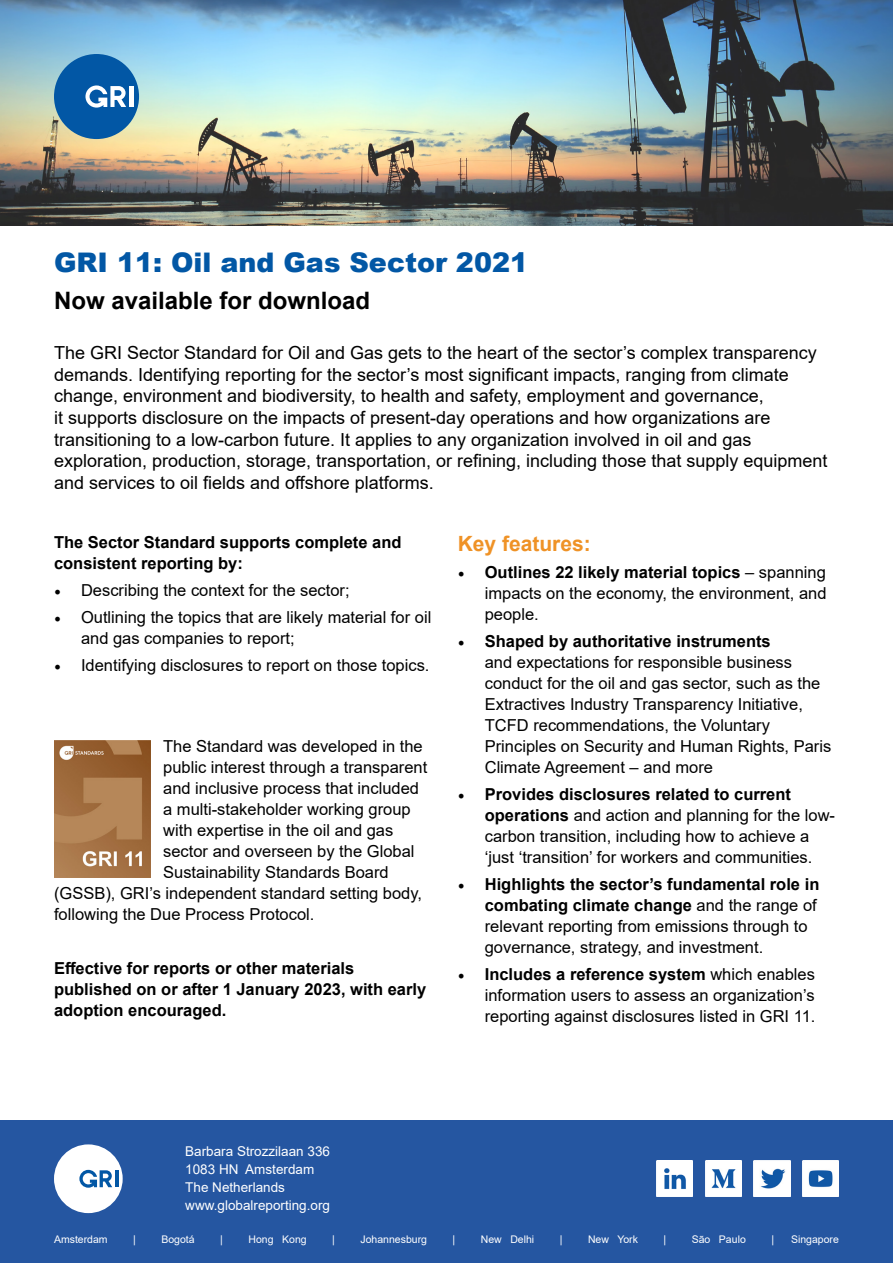
<style>
.page{position:relative;width:893px;height:1263px;background:#fff}
.page>*{position:absolute;margin:0;border:0;box-sizing:border-box;transform-origin:0 0}
.t1{font:900 27px "Arial";color:#0257a5}
.t2{font:700 24px "Arial";color:#000}
.t3{font:700 21px "Arial";color:#ef9226}
.t4{font:18px/21.6px "Arial";color:#000}
.t5{font:16.5px/21px "Arial";color:#000}
.t6{font:700 16.5px/21px "Arial";color:#000}
.t7{font:13.5px/18px "Arial";color:#fff}
.t8{font:10.5px "Arial";color:#fff}
.s1{font-family:"Minion Pro";font-size:18px}
.s2{font-weight:700}
</style>
<div class="page">
<div style="left:0;top:1120px;width:893px;height:143px;background:#2556a1"></div>
<div style="left:54px;top:1144px;width:69px;height:69px;background:#fff;border-radius:50%"></div>
<hr style="left:115px;top:1170px;width:3px;height:17px;background:#0257a5">
<svg style="left:79px;top:1170px;width:33px;height:18px"></svg>
<img style="left:656px;top:1161px;width:36px;height:36px">
<img style="left:705px;top:1161px;width:36px;height:36px">
<img style="left:754px;top:1161px;width:36px;height:36px">
<img style="left:803px;top:1161px;width:36px;height:36px">
<img style="left:0;top:0;width:893px;height:225px">
<div style="left:54px;top:54px;width:85px;height:85px;background:#0257a5;border-radius:50%"></div>
<hr style="left:129px;top:86px;width:4px;height:21px;background:#fff">
<svg style="left:85px;top:85px;width:41px;height:23px"></svg>
<img style="left:54px;top:740px;width:96px;height:137px">
<h1 class="t1" style="left:54px;top:242px;width:475px">GRI 11: Oil and Gas Sector 2021</h1>
<h2 class="t2" style="left:54px;top:284px;width:318px">Now available for download</h2>
<p class="t4" style="left:54px;top:342px;width:775px">The GRI Sector Standard for Oil and Gas gets to the heart of the sector’s complex transparency demands. Identifying reporting for the sector’s most significant impacts, ranging from climate change, environment and biodiversity, to health and safety, employment and governance,<br>it supports disclosure on the impacts of present-day operations and how organizations are transitioning to a low-carbon future. It applies to any organization involved in oil and gas exploration, production, storage, transportation, or refining, including those that supply equipment and services to oil fields and offshore platforms.</p>
<p class="t6" style="left:54px;top:532px;width:349px">The Sector Standard supports complete and consistent reporting by:</p>
<p class="t5" style="left:54px;top:579px;width:297px"><span class="s1">•</span> Describing the context for the sector;</p>
<p class="t5" style="left:81px;top:606px;width:352px;text-indent:-27px"><span class="s1">•</span> Outlining the topics that are likely material for oil and gas companies to report;</p>
<p class="t5" style="left:54px;top:654px;width:377px"><span class="s1">•</span> Identifying disclosures to report on those topics.</p>
<p class="t5" style="left:163px;top:735px;width:261px">The Standard was developed in the</p>
<p class="t5" style="left:163px;top:756px;width:266px">public interest through a transparent</p>
<p class="t5" style="left:163px;top:777px;width:257px">and inclusive process that included</p>
<p class="t5" style="left:163px;top:798px;width:249px">a multi-stakeholder working group</p>
<p class="t5" style="left:163px;top:819px;width:232px">with expertise in the oil and gas</p>
<p class="t5" style="left:163px;top:840px;width:253px">sector and overseen by the Global</p>
<p class="t5" style="left:163px;top:861px;width:227px">Sustainability Standards Board</p>
<p class="t5" style="left:54px;top:882px;width:370px">(GSSB), GRI’s independent standard setting body,</p>
<p class="t5" style="left:54px;top:903px;width:262px">following the Due Process Protocol.</p>
<p class="t6" style="left:54px;top:958px;width:374px">Effective for reports or other materials published on or after 1 January 2023, with early adoption encouraged.</p>
<p class="t3" style="left:458px;top:529px;width:135px">Key features:</p>
<p class="t5" style="left:485px;top:562px;width:343px;text-align:justify;text-indent:-27px"><span class="s1">•</span> <span class="s2">Outlines 22 likely material topics</span> – spanning impacts on the economy, the environment, and people.</p>
<p class="t5" style="left:485px;top:631px;width:348px;text-indent:-27px"><span class="s1">•</span> <span class="s2">Shaped by authoritative instruments<br></span>and expectations for responsible business conduct for the oil and gas sector, such as the Extractives Industry Transparency Initiative, TCFD recommendations, the Voluntary Principles on Security and Human Rights, Paris Climate Agreement – and more</p>
<p class="t5" style="left:485px;top:784px;width:352px;text-indent:-27px"><span class="s1">•</span> <span class="s2">Provides disclosures related to current operations</span> and action and planning for the low&shy;carbon transition, including how to achieve a ‘just ‘transition’ for workers and communities.</p>
<p class="t5" style="left:485px;top:874px;width:336px;text-indent:-27px"><span class="s1">•</span> <span class="s2">Highlights the sector’s fundamental role in combating climate change</span> and the range of relevant reporting from emissions through to governance, strategy, and investment.</p>
<p class="t5" style="left:485px;top:964px;width:332px;text-align:justify;text-indent:-27px"><span class="s1">•</span> <span class="s2">Includes a reference system</span> which enables information users to assess an organization’s reporting against disclosures listed in GRI 11.</p>
<p class="t7" style="left:185px;top:1142px;width:146px">Barbara Strozzilaan 336<br>1083 HN Amsterdam<br>The Netherlands www.globalreporting.org</p>
<p class="t8" style="left:54px;top:1232px;width:55px">Amsterdam</p>
<p class="t8" style="left:133px;top:1232px;width:4px">|</p>
<p class="t8" style="left:161px;top:1232px;width:35px">Bogotá</p>
<p class="t8" style="left:220px;top:1232px;width:4px">|</p>
<p class="t8" style="left:249px;top:1232px;width:60px">Hong Kong</p>
<p class="t8" style="left:332px;top:1232px;width:4px">|</p>
<p class="t8" style="left:360px;top:1232px;width:68px">Johannesburg</p>
<p class="t8" style="left:453px;top:1232px;width:4px">|</p>
<p class="t8" style="left:481px;top:1232px;width:55px">New Delhi</p>
<p class="t8" style="left:560px;top:1232px;width:4px">|</p>
<p class="t8" style="left:588px;top:1232px;width:51px">New York</p>
<p class="t8" style="left:663px;top:1232px;width:4px">|</p>
<p class="t8" style="left:692px;top:1232px;width:56px">São Paulo</p>
<p class="t8" style="left:771px;top:1232px;width:4px">|</p>
<p class="t8" style="left:791px;top:1232px;width:49px">Singapore</p>
</div>
